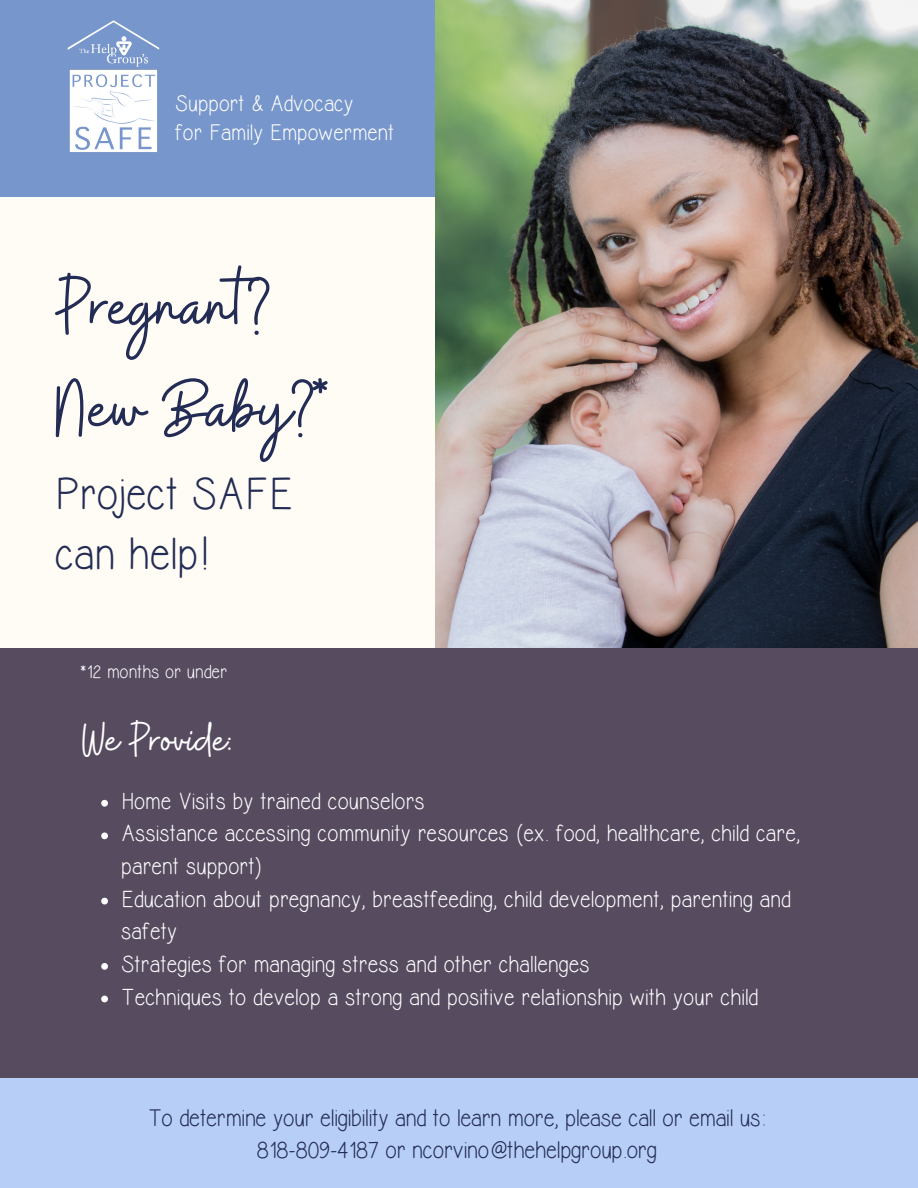
<style>
.page{position:relative;width:918px;height:1188px;background:#fff}
.page>*{position:absolute;margin:0;border:0;box-sizing:border-box;transform-origin:0 0}
.t1{font:82.05px/102.3px "Buffalo";color:#232c54}
.t2{font:49.05px "Buffalo";color:#fff}
.t3{font:45px/59.7px "Alexis Marie";letter-spacing:.04em;color:#232c54}
.t4{font:24px/32.7px "Alexis Marie";letter-spacing:.025em;color:#232c54;text-align:center}
.t5{font:23.25px/32.7px "Alexis Marie";letter-spacing:.04em;color:#fff}
.t6{font:22.5px/29.2px "Alexis Marie";letter-spacing:.04em;color:#fff}
.t7{font:18.75px "Alexis Marie";letter-spacing:.04em;color:#fff}
</style>
<div class="page">
<div style="left:0;top:14px;width:918px;height:1174px;background:#fffcf5"></div>
<div style="left:0;top:0;width:450px;height:197px;background:#7796cb"></div>
<img style="left:436px;top:0;width:482px;height:649px">
<div style="left:0;top:649px;width:918px;height:429px;background:#574b60"></div>
<img style="left:67px;top:20px;width:93px;height:132px">
<svg style="left:101px;top:800px;width:7px;height:7px"></svg>
<svg style="left:101px;top:832px;width:7px;height:7px"></svg>
<svg style="left:101px;top:898px;width:7px;height:6px"></svg>
<svg style="left:101px;top:963px;width:7px;height:7px"></svg>
<svg style="left:101px;top:996px;width:7px;height:6px"></svg>
<div style="left:0;top:1078px;width:918px;height:110px;background:#b7cef6"></div>
<p class="t6" style="left:176px;top:90px;width:220px">Support &amp; Advocacy<br>for Family Empowerment</p>
<h1 class="t1" style="left:56px;top:259px;width:274px">Pregnant?<br>New Baby?*</h1>
<h3 class="t3" style="left:56px;top:465px;width:238px">Project SAFE can help!</h3>
<p class="t7" style="left:80px;top:662px;width:148px">*12 months or under</p>
<h2 class="t2" style="left:82px;top:708px;width:152px">We Provide:</h2>
<p class="t5" style="left:122px;top:785px;width:680px">Home Visits by trained counselors<br>Assistance accessing community resources (ex. food, healthcare, child care, parent support)<br>Education about pregnancy, breastfeeding, child development, parenting and safety<br>Strategies for managing stress and other challenges<br>Techniques to develop a strong and positive relationship with your child</p>
<p class="t4" style="left:148px;top:1102px;width:618px">To determine your eligibility and to learn more, please call or email us:<br>818-809-4187 or ncorvino@thehelpgroup.org</p>
</div>
